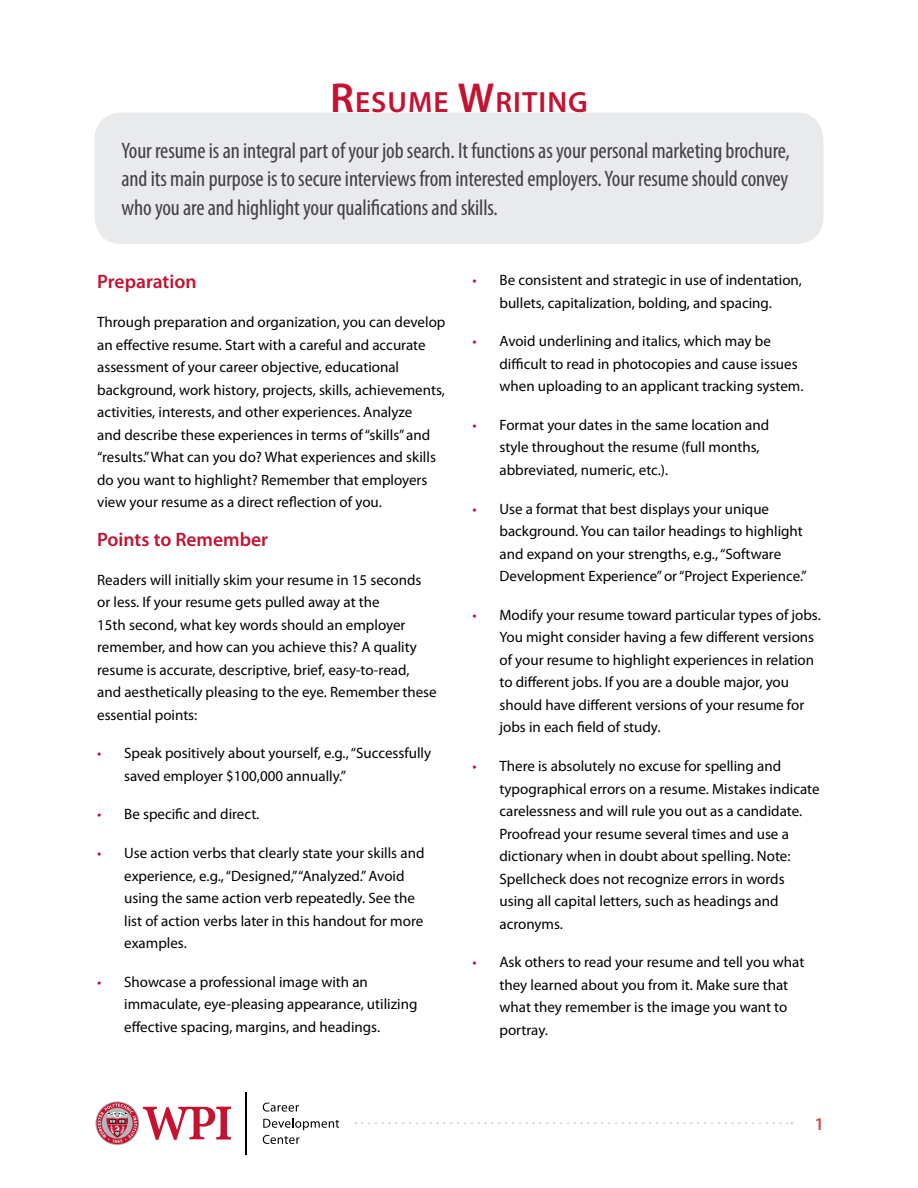
<style>
.page{position:relative;width:918px;height:1188px;background:#fff}
.page>*{position:absolute;margin:0;border:0;box-sizing:border-box;transform-origin:0 0}
.t1{font:600 29.4px "Myriad Pro";letter-spacing:.035em;color:#c41230}
.t2{font:condensed 22.5px/28.5px "Myriad Pro";letter-spacing:-.005em;color:#414042;text-align:justify}
.t3{font:600 19.5px "Myriad Pro";color:#c41230}
.t4{font:600 18px "Myriad Pro";color:#cf4d4a}
.t5{font:15px/22.5px "Myriad Pro";color:#000}
.s1{font-size:42px}
.s2{color:#c41230}
</style>
<div class="page">
<div style="left:94px;top:112px;width:730px;height:132px;background:#e8eaec;border-radius:27px"></div>
<svg style="left:362px;top:1122px;width:430px;height:2px"></svg>
<hr style="left:245px;top:1092px;width:2px;height:62px;background:#000">
<svg style="left:95px;top:1101px;width:44px;height:44px"></svg>
<svg style="left:263px;top:1103px;width:36px;height:9px"></svg>
<svg style="left:263px;top:1118px;width:76px;height:26px"></svg>
<svg style="left:96px;top:1102px;width:135px;height:42px"></svg>
<h1 class="t1" style="left:330px;top:83px;width:259px"><span class="s1">R</span>ESUME <span class="s1">W</span>RITING</h1>
<p class="t2" style="left:122px;top:136px;width:670px">Your resume is an integral part of your job search. It functions as your personal marketing brochure, and its main purpose is to secure interviews from interested employers. Your resume should convey who you are and highlight your qualifications and skills.</p>
<h3 class="t3" style="left:97px;top:269px;width:101px">Preparation</h3>
<p class="t5" style="left:97px;top:311px;width:350px">Through preparation and organization, you can develop an effective resume. Start with a careful and accurate assessment of your career objective, educational background, work history, projects, skills, achievements, activities, interests, and other experiences. Analyze<br>and describe these experiences in terms of “skills” and “results.” What can you do? What experiences and skills do you want to highlight? Remember that employers view your resume as a direct reflection of you.</p>
<h3 class="t3" style="left:97px;top:527px;width:172px">Points to Remember</h3>
<p class="t5" style="left:97px;top:568px;width:341px">Readers will initially skim your resume in 15 seconds or less. If your resume gets pulled away at the<br>15th second, what key words should an employer remember, and how can you achieve this? A quality resume is accurate, descriptive, brief, easy-to-read, and aesthetically pleasing to the eye. Remember these essential points:</p>
<p class="t5" style="left:124px;top:742px;width:309px;text-indent:-27px"><span class="s2">•</span> Speak positively about yourself, e.g., “Successfully saved employer $100,000 annually.”</p>
<p class="t5" style="left:97px;top:803px;width:164px"><span class="s2">•</span> Be specific and direct.</p>
<p class="t5" style="left:124px;top:842px;width:302px;text-indent:-27px"><span class="s2">•</span> Use action verbs that clearly state your skills and experience, e.g., “Designed,” “Analyzed.” Avoid using the same action verb repeatedly. See the list of action verbs later in this handout for more examples.</p>
<p class="t5" style="left:124px;top:970px;width:295px;text-indent:-27px"><span class="s2">•</span> Showcase a professional image with an immaculate, eye-pleasing appearance, utilizing effective spacing, margins, and headings.</p>
<p class="t5" style="left:472px;top:269px;width:331px;text-align:center"><span class="s2">•</span> Be consistent and strategic in use of indentation, bullets, capitalization, bolding, and spacing.</p>
<p class="t5" style="left:500px;top:330px;width:306px;text-indent:-27px"><span class="s2">•</span> Avoid underlining and italics, which may be difficult to read in photocopies and cause issues when uploading to an applicant tracking system.</p>
<p class="t5" style="left:500px;top:413px;width:271px;text-indent:-27px"><span class="s2">•</span> Format your dates in the same location and style throughout the resume (full months, abbreviated, numeric, etc.).</p>
<p class="t5" style="left:500px;top:497px;width:309px;text-indent:-27px"><span class="s2">•</span> Use a format that best displays your unique background. You can tailor headings to highlight and expand on your strengths, e.g., “Software Development Experience” or “Project Experience.”</p>
<p class="t5" style="left:500px;top:603px;width:323px;text-indent:-27px"><span class="s2">•</span> Modify your resume toward particular types of jobs.<br>You might consider having a few different versions of your resume to highlight experiences in relation to different jobs. If you are a double major, you should have different versions of your resume for jobs in each field of study.</p>
<p class="t5" style="left:500px;top:755px;width:322px;text-indent:-27px"><span class="s2">•</span> There is absolutely no excuse for spelling and typographical errors on a resume. Mistakes indicate carelessness and will rule you out as a candidate.<br>Proofread your resume several times and use a dictionary when in doubt about spelling. Note:<br>Spellcheck does not recognize errors in words using all capital letters, such as headings and acronyms.</p>
<p class="t5" style="left:500px;top:951px;width:306px;text-indent:-27px"><span class="s2">•</span> Ask others to read your resume and tell you what they learned about you from it. Make sure that what they remember is the image you want to portray.</p>
<p class="t4" style="left:815px;top:1112px;width:11px">1</p>
</div>
